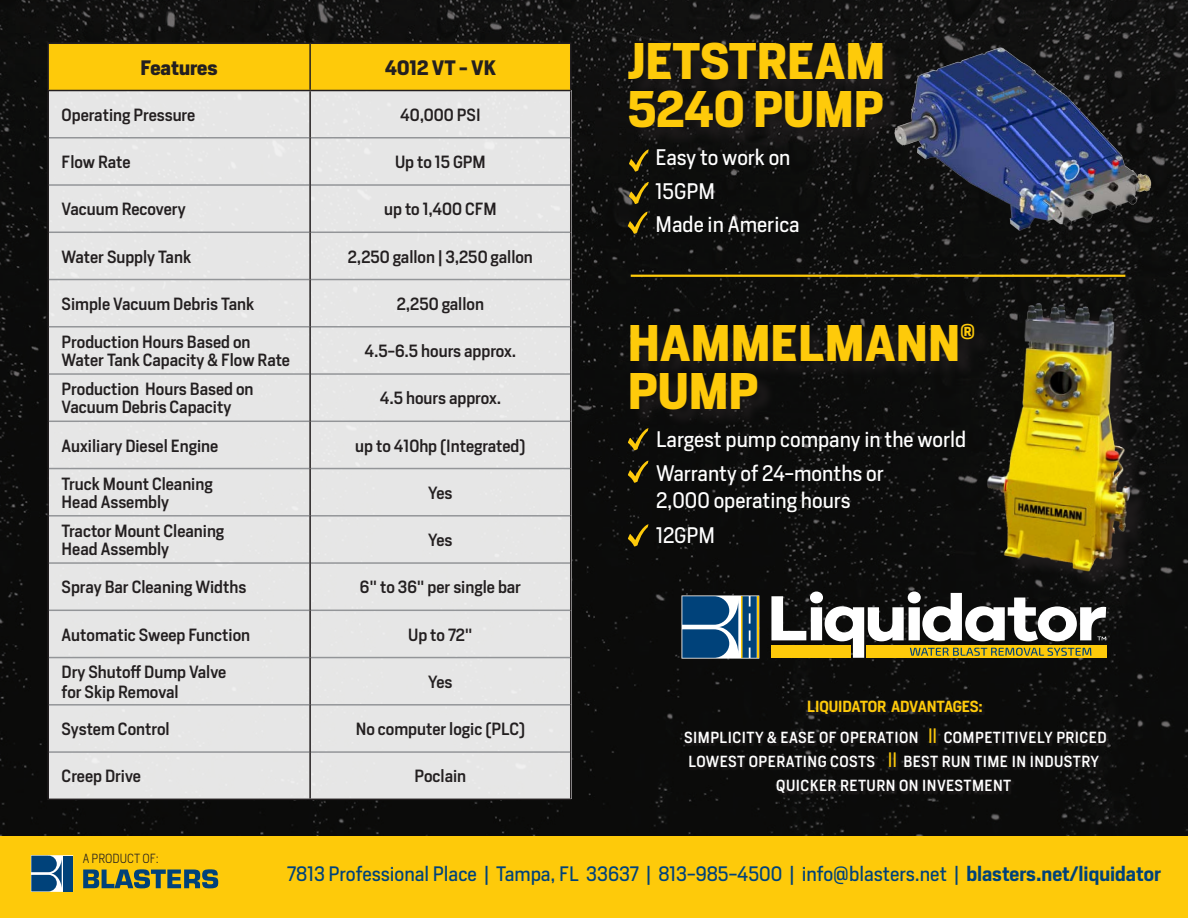
<style>
.page{position:relative;width:1188px;height:918px;background:#fff}
.page>*{position:absolute;margin:0;border:0;box-sizing:border-box;transform-origin:0 0}
.t1{font:700 48px/48px "Heron Sans";color:#feca0a}
.t2{font:21px/33.8px "Heron Sans";color:#fff}
.t3{font:19.5px "Heron Sans";color:#00427a}
.t4{font:700 19.5px "Heron Sans";color:#231f20}
.t5{font:500 16.5px/18px "Heron Sans";color:#231f20}
.t6{font:500 15px/30.8px "Heron Sans";letter-spacing:.03em;color:#fff;text-align:center}
.t7{font:300 12.3px "Heron Sans";color:#231f20}
.s1{font-weight:600;color:#feca0a}
.s2{font-weight:600}
</style>
<div class="page">
<img style="left:0;top:0;width:1188px;height:836px">
<div style="left:49px;top:91px;width:522px;height:708px;background:#e6e6e6"></div>
<div style="left:49px;top:44px;width:521px;height:46px;background:#feca0a"></div>
<hr style="left:47px;top:43px;width:263px;height:1px;background:#231f20">
<hr style="left:47px;top:44px;width:2px;height:46px;background:#231f20">
<hr style="left:310px;top:43px;width:261px;height:1px;background:#231f20">
<hr style="left:570px;top:44px;width:1px;height:46px;background:#231f20">
<hr style="left:47px;top:90px;width:263px;height:1px;background:#231f20">
<hr style="left:310px;top:90px;width:261px;height:1px;background:#231f20">
<hr style="left:47px;top:91px;width:2px;height:47px;background:#231f20">
<hr style="left:570px;top:91px;width:1px;height:47px;background:#231f20">
<hr style="left:47px;top:138px;width:2px;height:47px;background:#231f20">
<hr style="left:570px;top:138px;width:1px;height:47px;background:#231f20">
<hr style="left:47px;top:185px;width:2px;height:47px;background:#231f20">
<hr style="left:570px;top:185px;width:1px;height:47px;background:#231f20">
<hr style="left:47px;top:232px;width:2px;height:48px;background:#231f20">
<hr style="left:570px;top:232px;width:1px;height:48px;background:#231f20">
<hr style="left:47px;top:280px;width:2px;height:47px;background:#231f20">
<hr style="left:570px;top:280px;width:1px;height:47px;background:#231f20">
<hr style="left:47px;top:327px;width:2px;height:47px;background:#231f20">
<hr style="left:570px;top:327px;width:1px;height:47px;background:#231f20">
<hr style="left:47px;top:374px;width:2px;height:47px;background:#231f20">
<hr style="left:570px;top:374px;width:1px;height:47px;background:#231f20">
<hr style="left:47px;top:421px;width:2px;height:48px;background:#231f20">
<hr style="left:570px;top:421px;width:1px;height:48px;background:#231f20">
<hr style="left:47px;top:469px;width:2px;height:47px;background:#231f20">
<hr style="left:570px;top:469px;width:1px;height:47px;background:#231f20">
<hr style="left:47px;top:516px;width:2px;height:47px;background:#231f20">
<hr style="left:570px;top:516px;width:1px;height:47px;background:#231f20">
<hr style="left:47px;top:563px;width:2px;height:47px;background:#231f20">
<hr style="left:570px;top:563px;width:1px;height:47px;background:#231f20">
<hr style="left:47px;top:610px;width:2px;height:48px;background:#231f20">
<hr style="left:570px;top:610px;width:1px;height:48px;background:#231f20">
<hr style="left:47px;top:658px;width:2px;height:47px;background:#231f20">
<hr style="left:570px;top:658px;width:1px;height:47px;background:#231f20">
<hr style="left:47px;top:705px;width:2px;height:47px;background:#231f20">
<hr style="left:570px;top:705px;width:1px;height:47px;background:#231f20">
<hr style="left:47px;top:752px;width:2px;height:47px;background:#231f20">
<hr style="left:570px;top:752px;width:1px;height:47px;background:#231f20">
<hr style="left:47px;top:799px;width:263px;height:1px;background:#231f20">
<hr style="left:310px;top:799px;width:261px;height:1px;background:#231f20">
<hr style="left:49px;top:137px;width:260px;height:2px;background:#939598">
<hr style="left:311px;top:137px;width:259px;height:2px;background:#939598">
<hr style="left:49px;top:184px;width:260px;height:2px;background:#939598">
<hr style="left:311px;top:184px;width:259px;height:2px;background:#939598">
<hr style="left:49px;top:232px;width:260px;height:1px;background:#939598">
<hr style="left:311px;top:232px;width:259px;height:1px;background:#939598">
<hr style="left:49px;top:279px;width:260px;height:1px;background:#939598">
<hr style="left:311px;top:279px;width:259px;height:1px;background:#939598">
<hr style="left:49px;top:326px;width:260px;height:2px;background:#939598">
<hr style="left:311px;top:326px;width:259px;height:2px;background:#939598">
<hr style="left:49px;top:373px;width:260px;height:2px;background:#939598">
<hr style="left:311px;top:373px;width:259px;height:2px;background:#939598">
<hr style="left:49px;top:421px;width:260px;height:1px;background:#939598">
<hr style="left:311px;top:421px;width:259px;height:1px;background:#939598">
<hr style="left:49px;top:468px;width:260px;height:1px;background:#939598">
<hr style="left:311px;top:468px;width:259px;height:1px;background:#939598">
<hr style="left:49px;top:515px;width:260px;height:2px;background:#939598">
<hr style="left:311px;top:515px;width:259px;height:2px;background:#939598">
<hr style="left:49px;top:562px;width:260px;height:2px;background:#939598">
<hr style="left:311px;top:562px;width:259px;height:2px;background:#939598">
<hr style="left:49px;top:610px;width:260px;height:1px;background:#939598">
<hr style="left:311px;top:610px;width:259px;height:1px;background:#939598">
<hr style="left:49px;top:657px;width:260px;height:1px;background:#939598">
<hr style="left:311px;top:657px;width:259px;height:1px;background:#939598">
<hr style="left:49px;top:704px;width:260px;height:2px;background:#939598">
<hr style="left:311px;top:704px;width:259px;height:2px;background:#939598">
<hr style="left:49px;top:751px;width:260px;height:2px;background:#939598">
<hr style="left:311px;top:751px;width:259px;height:2px;background:#939598">
<hr style="left:309px;top:44px;width:2px;height:46px;background:#231f20">
<hr style="left:309px;top:91px;width:2px;height:47px;background:#231f20">
<hr style="left:309px;top:138px;width:2px;height:47px;background:#231f20">
<hr style="left:309px;top:185px;width:2px;height:47px;background:#231f20">
<hr style="left:309px;top:232px;width:2px;height:48px;background:#231f20">
<hr style="left:309px;top:280px;width:2px;height:47px;background:#231f20">
<hr style="left:309px;top:327px;width:2px;height:47px;background:#231f20">
<hr style="left:309px;top:374px;width:2px;height:47px;background:#231f20">
<hr style="left:309px;top:421px;width:2px;height:48px;background:#231f20">
<hr style="left:309px;top:469px;width:2px;height:47px;background:#231f20">
<hr style="left:309px;top:516px;width:2px;height:47px;background:#231f20">
<hr style="left:309px;top:563px;width:2px;height:47px;background:#231f20">
<hr style="left:309px;top:610px;width:2px;height:48px;background:#231f20">
<hr style="left:309px;top:658px;width:2px;height:47px;background:#231f20">
<hr style="left:309px;top:705px;width:2px;height:47px;background:#231f20">
<hr style="left:309px;top:752px;width:2px;height:47px;background:#231f20">
<div style="left:633px;top:327px;width:360px;height:101px;background:#100f0f"></div>
<div style="left:631px;top:45px;width:270px;height:101px;background:#161515"></div>
<svg style="left:628px;top:428px;width:21px;height:23px"></svg>
<svg style="left:628px;top:461px;width:21px;height:22px"></svg>
<svg style="left:628px;top:524px;width:21px;height:23px"></svg>
<img style="left:956px;top:286px;width:231px;height:303px">
<div style="left:684px;top:700px;width:425px;height:96px;background:#0b0c0b"></div>
<svg style="left:681px;top:595px;width:78px;height:64px"></svg>
<svg style="left:771px;top:591px;width:335px;height:67px"></svg>
<div style="left:771px;top:646px;width:80px;height:12px;background:#feca0a"></div>
<div style="left:0;top:836px;width:1188px;height:82px;background:#feca0a"></div>
<svg style="left:31px;top:855px;width:42px;height:37px;background:#366994"></svg>
<svg style="left:83px;top:869px;width:135px;height:19px"></svg>
<img style="left:884px;top:34px;width:277px;height:220px">
<svg style="left:629px;top:149px;width:20px;height:23px"></svg>
<svg style="left:629px;top:182px;width:20px;height:23px"></svg>
<svg style="left:628px;top:212px;width:20px;height:22px"></svg>
<hr style="left:631px;top:275px;width:494px;height:2px;background:#feca0a">
<p class="t4" style="left:141px;top:55px;width:79px">Features</p>
<p class="t4" style="left:385px;top:55px;width:113px">4012 VT - VK</p>
<p class="t5" style="left:62px;top:106px;width:135px">Operating Pressure</p>
<p class="t5" style="left:400px;top:106px;width:82px">40,000 PSI</p>
<p class="t5" style="left:62px;top:153px;width:71px">Flow Rate</p>
<p class="t5" style="left:395px;top:153px;width:92px">Up to 15 GPM</p>
<p class="t5" style="left:62px;top:200px;width:125px">Vacuum Recovery</p>
<p class="t5" style="left:384px;top:200px;width:114px">up to 1,400 CFM</p>
<p class="t5" style="left:62px;top:247px;width:131px">Water Supply Tank</p>
<p class="t5" style="left:348px;top:247px;width:187px">2,250 gallon | 3,250 gallon</p>
<p class="t5" style="left:62px;top:295px;width:194px">Simple Vacuum Debris Tank</p>
<p class="t5" style="left:397px;top:295px;width:89px">2,250 gallon</p>
<p class="t5" style="left:62px;top:333px;width:230px">Production Hours Based on<br>Water Tank Capacity &amp; Flow Rate</p>
<p class="t5" style="left:365px;top:342px;width:153px">4.5-6.5 hours approx.</p>
<p class="t5" style="left:62px;top:380px;width:193px">Production Hours Based on<br>Vacuum Debris Capacity</p>
<p class="t5" style="left:380px;top:389px;width:123px">4.5 hours approx.</p>
<p class="t5" style="left:62px;top:436px;width:158px">Auxiliary Diesel Engine</p>
<p class="t5" style="left:355px;top:436px;width:172px">up to 410hp (Integrated)</p>
<p class="t5" style="left:62px;top:475px;width:153px">Truck Mount Cleaning<br>Head Assembly</p>
<p class="t5" style="left:428px;top:484px;width:26px">Yes</p>
<p class="t5" style="left:62px;top:522px;width:164px">Tractor Mount Cleaning<br>Head Assembly</p>
<p class="t5" style="left:428px;top:531px;width:26px">Yes</p>
<p class="t5" style="left:62px;top:578px;width:186px">Spray Bar Cleaning Widths</p>
<p class="t5" style="left:360px;top:578px;width:163px">6" to 36" per single bar</p>
<p class="t5" style="left:62px;top:625px;width:190px">Automatic Sweep Function</p>
<p class="t5" style="left:408px;top:625px;width:66px">Up to 72"</p>
<p class="t5" style="left:62px;top:662px;width:166px;line-height:19.8px">Dry Shutoff Dump Valve for Skip Removal</p>
<p class="t5" style="left:428px;top:673px;width:26px">Yes</p>
<p class="t5" style="left:62px;top:720px;width:110px">System Control</p>
<p class="t5" style="left:356px;top:720px;width:171px">No computer logic (PLC)</p>
<p class="t5" style="left:62px;top:767px;width:81px">Creep Drive</p>
<p class="t5" style="left:415px;top:767px;width:53px">Poclain</p>
<p class="t7" style="left:83px;top:851px;width:78px">A PRODUCT OF:</p>
<h1 class="t1" style="left:628px;top:38px;width:259px">JETSTREAM<br>5240 PUMP</h1>
<p class="t2" style="left:655px;top:140px;width:146px">Easy to work on<br>15GPM<br>Made in America</p>
<h1 class="t1" style="left:628px;top:319px;width:349px">HAMMELMANN<sup>®<br></sup>PUMP</h1>
<p class="t2" style="left:656px;top:422px;width:312px">Largest pump company in the world<br>Warranty of 24-months or</p>
<p class="t2" style="left:656px;top:482px;width:196px;line-height:35.2px">2,000 operating hours<br>12GPM</p>
<p class="t6" style="left:684px;top:691px;width:424px"><span class="s1">LIQUIDATOR ADVANTAGES:<br></span>SIMPLICITY &amp; EASE OF OPERATION <sup>||</sup> COMPETITIVELY PRICED</p>
<p class="t6" style="left:688px;top:749px;width:412px;line-height:24px">LOWEST OPERATING COSTS <sup>||</sup> BEST RUN TIME IN INDUSTRY<br>QUICKER RETURN ON INVESTMENT</p>
<p class="t3" style="left:287px;top:861px;width:875px">7813 Professional Place | Tampa, FL 33637 | 813-985-4500 | info@blasters.net | <span class="s2">blasters.net/liquidator</span></p>
</div>
